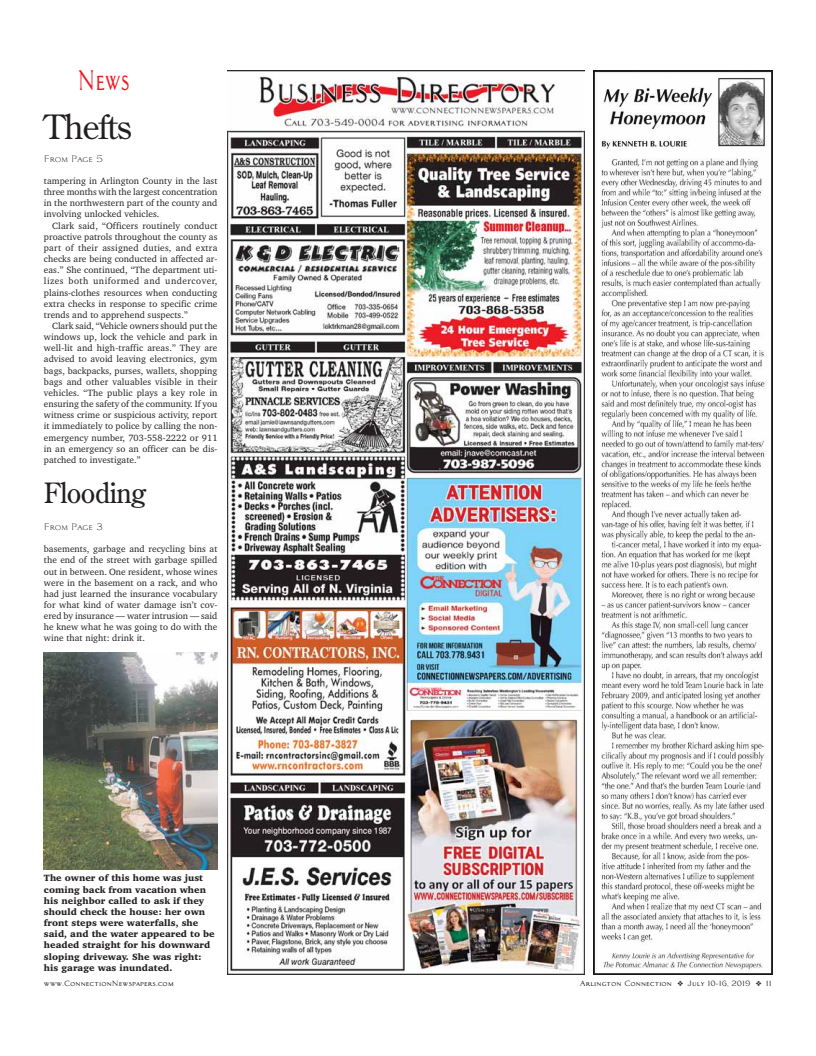
<style>
.page{position:relative;width:816px;height:1056px;background:#fff}
.page>*{position:absolute;margin:0;border:0;box-sizing:border-box;transform-origin:0 0}
.t1{font:33.5px "Century Old Style";letter-spacing:-.025em;color:#231f20}
.t2{font:27.9px "Century Old Style";letter-spacing:-.025em;color:#231f20}
.t3{font:27.9px "Architect Bold V";color:#ed1c24;scale:.7 1}
.t4{font:9.3px/11.2px "Charter BT";letter-spacing:.005em;color:#231f20;text-align:justify}
.t5{font:900 9.3px/11.2px "Charter BT";letter-spacing:.005em;color:#231f20}
.t6{font:9.3px "Architect Roman V";color:#231f20}
.t7{font:7.4px "Architect Bold V";color:#231f20}
</style>
<div class="page">
<img style="left:594px;top:70px;width:178px;height:904px">
<img style="left:227px;top:71px;width:357px;height:903px">
<img style="left:44px;top:653px;width:173px;height:216px">
<h2 class="t3" style="left:77px;top:64px;width:77px">News</h2>
<h1 class="t1" style="left:44px;top:113px;width:89px">Thefts</h1>
<p class="t6" style="left:44px;top:153px;width:60px">From Page 5</p>
<p class="t4" style="left:44px;top:176px;width:175px">tampering in Arlington County in the last three months with the largest concentration in the northwestern part of the county and involving unlocked vehicles.</p>
<p class="t4" style="left:44px;top:221px;width:175px;text-indent:8px">Clark said, “Officers routinely conduct proactive patrols throughout the county as part of their assigned duties, and extra checks are being conducted in affected ar&shy;eas.” She continued, “The department uti&shy;lizes both uniformed and undercover, plains-clothes resources when conducting extra checks in response to specific crime trends and to apprehend suspects.”</p>
<p class="t4" style="left:44px;top:321px;width:175px;text-indent:8px">Clark said, “Vehicle owners should put the windows up, lock the vehicle and park in well-lit and high-traffic areas.” They are advised to avoid leaving electronics, gym bags, backpacks, purses, wallets, shopping bags and other valuables visible in their vehicles. “The public plays a key role in ensuring the safety of the community. If you witness crime or suspicious activity, report it immediately to police by calling the non&shy;emergency number, 703-558-2222 or 911 in an emergency so an officer can be dis&shy;patched to investigate.”</p>
<h2 class="t2" style="left:44px;top:482px;width:104px">Flooding</h2>
<p class="t6" style="left:44px;top:521px;width:60px">From Page 3</p>
<p class="t4" style="left:44px;top:544px;width:175px">basements, garbage and recycling bins at the end of the street with garbage spilled out in between. One resident, whose wines were in the basement on a rack, and who had just learned the insurance vocabulary for what kind of water damage isn’t cov&shy;ered by insurance — water intrusion — said he knew what he was going to do with the wine that night: drink it.</p>
<p class="t5" style="left:44px;top:873px;width:172px">The owner of this home was just coming back from vacation when his neighbor called to ask if they should check the house: her own front steps were waterfalls, she said, and the water appeared to be headed straight for his downward sloping driveway. She was right: his garage was inundated.</p>
<p class="t7" style="left:44px;top:979px;width:131px">www.ConnectionNewspapers.com</p>
<p class="t7" style="left:580px;top:979px;width:193px">Arlington Connection ❖ July 10-16, 2019 ❖ 11</p>
</div>
